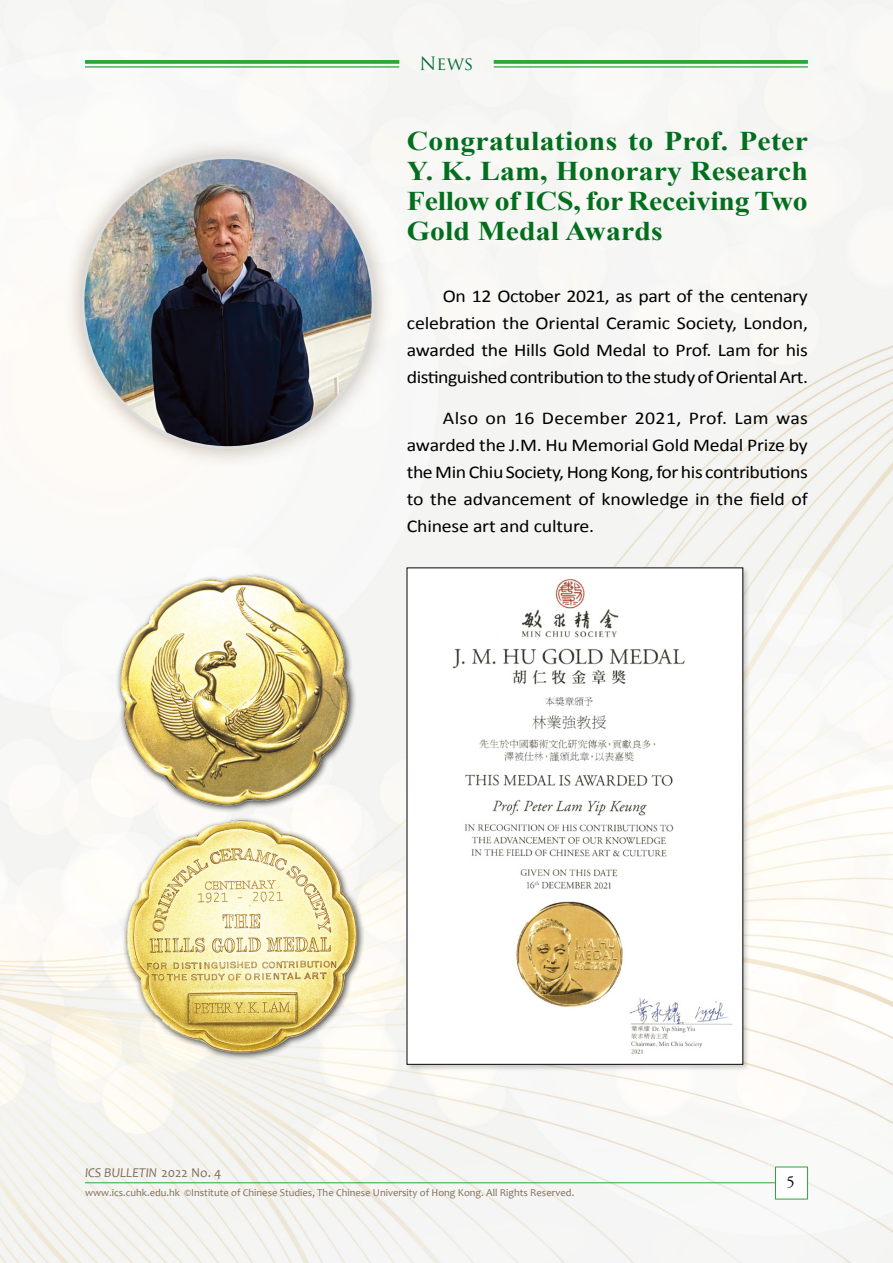
<style>
.page{position:relative;width:893px;height:1263px;background:#f7f7f4}
.page>*{position:absolute;margin:0;border:0;box-sizing:border-box;transform-origin:0 0}
.c_BODY_chi{font:700 27px/30px "Times New Roman";letter-spacing:-.005em;color:#026e1e;text-align:justify;scale:1.1 1}
.c_BODY_chi-2{font:18px/27px "Calibri";letter-spacing:-.015em;color:#000;text-align:justify;scale:1.1 1}
.t1{font:18px "Trajan Pro";color:#076c38}
.page_no{font:16.5px "Adobe Garamond Pro";color:#000}
.t2{font:italic 13.5px "Candara";color:#816d5a}
.t3{font:10.5px "Candara";color:#816d5a}
.s1{font-style:normal}
</style>
<div class="page">
<img style="left:104px;top:540px;width:271px;height:545px">
<div style="left:405px;top:566px;width:346px;height:506px;background:#000;opacity:.2"></div>
<img style="left:409px;top:570px;width:332px;height:492px">
<div style="left:62px;top:136px;width:332px;height:333px;background:#816d5a;opacity:.5"></div>
<img style="left:83px;top:157px;width:290px;height:291px;border-radius:145px">
<div style="left:775px;top:1166px;width:33px;height:33px;background:#fff;border:1px solid #2ba739"></div>
<hr style="left:85px;top:1182px;width:690px;height:1px;background:#2ba739">
<svg style="left:85px;top:60px;width:314px;height:4px"></svg>
<hr style="left:85px;top:66px;width:314px;height:2px;background:#2ba739">
<svg style="left:494px;top:60px;width:314px;height:4px"></svg>
<hr style="left:494px;top:66px;width:314px;height:2px;background:#2ba739">
<p class="t1" style="left:419px;top:52px;width:56px">News</p>
<p class="c_BODY_chi" style="left:407px;top:125px;width:366px">Congratulations to Prof. Peter Y. K. Lam, Honorary Research Fellow of ICS, for Receiving Two Gold Medal Awards</p>
<p class="c_BODY_chi-2" style="left:407px;top:283px;width:366px;text-indent:36px">On 12 October 2021, as part of the centenary celebration the Oriental Ceramic Society, London, awarded the Hills Gold Medal to Prof. Lam for his distinguished contribution to the study of Oriental Art.</p>
<p class="c_BODY_chi-2" style="left:407px;top:404px;width:366px;text-indent:36px">Also on 16 December 2021, Prof. Lam was awarded the J.M. Hu Memorial Gold Medal Prize by the Min Chiu Society, Hong Kong, for his contributions to the advancement of knowledge in the field of Chinese art and culture.</p>
<p class="t2" style="left:85px;top:1164px;width:138px">ICS BULLETIN <span class="s1">2022 No. 4</span></p>
<p class="t3" style="left:85px;top:1186px;width:491px">www.ics.cuhk.edu.hk ©Institute of Chinese Studies, The Chinese University of Hong Kong. All Rights Reserved.</p>
<p class="page_no" style="left:787px;top:1172px;width:10px">5</p>
</div>
